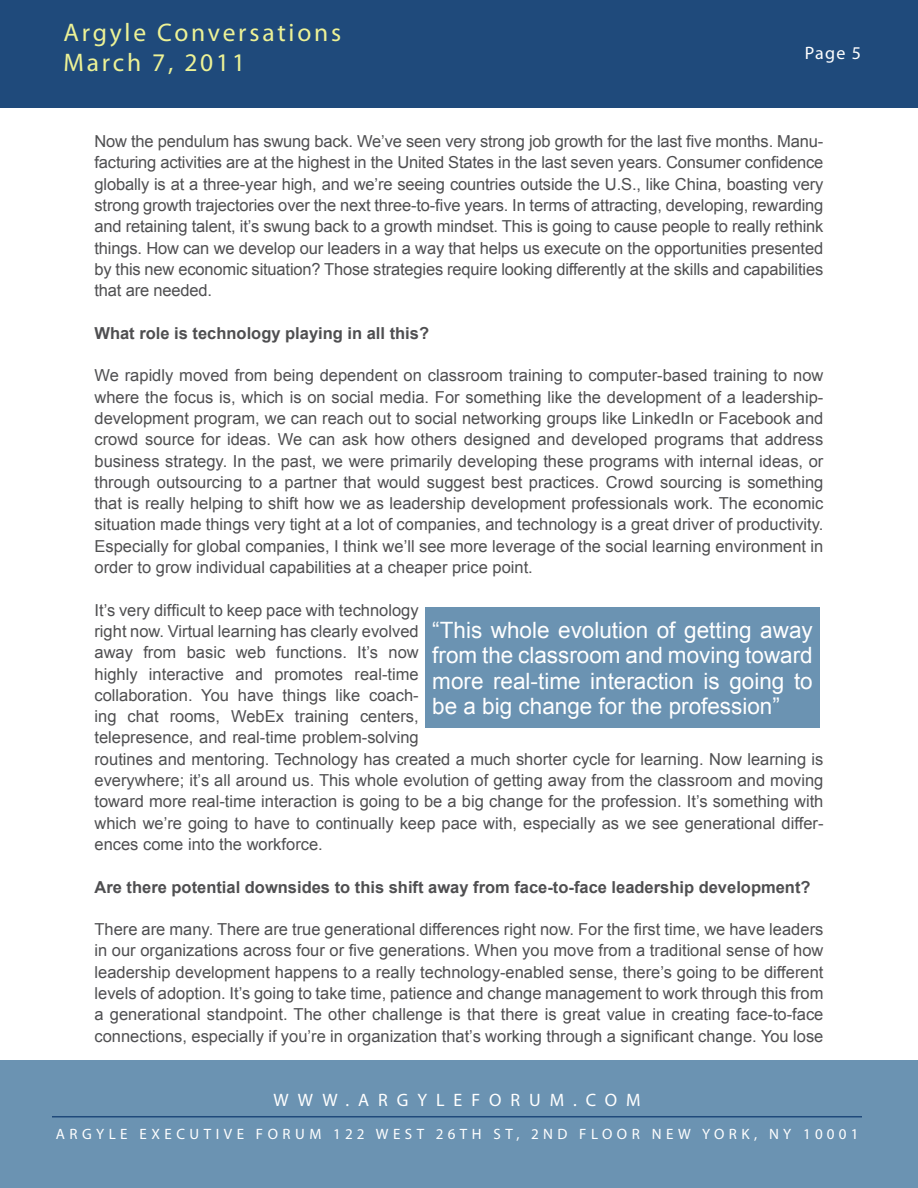
<style>
.page{position:relative;width:918px;height:1188px;background:#fff}
.page>*{position:absolute;margin:0;border:0;box-sizing:border-box;transform-origin:0 0}
.t1{font:25.5px/30.6px "Myriad Pro";letter-spacing:.11em;color:#edf296}
.t2{font:22.5px/25.5px "Arial";color:#fff;text-align:justify}
.t3{font:18px "Myriad Pro";letter-spacing:.5em;color:#fff}
.t4{font:16.5px/21.3px "Arial";color:#4f4f51;text-align:justify}
.t5{font:700 16.5px "Arial";color:#4f4f51}
.t6{font:15px "Myriad Pro";letter-spacing:.3em;color:#fff}
</style>
<div class="page">
<div style="left:0;top:1060px;width:918px;height:128px;background:#6b93b2"></div>
<div style="left:0;top:0;width:918px;height:108px;background:#1f4a7b"></div>
<hr style="left:52px;top:1116px;width:810px;height:1px;background:#1f4a7b">
<div style="left:426px;top:608px;width:394px;height:120px;background:#6b93b2"></div>
<h1 class="t1" style="left:63px;top:16px;width:279px">ARGYLE CONVERSATIONS<br>MARCH 7, 2011</h1>
<p class="t3" style="left:805px;top:42px;width:58px">PAGE 5</p>
<p class="t4" style="left:94px;top:131px;width:730px">Now the pendulum has swung back. We’ve seen very strong job growth for the last five months. Manu&shy;facturing activities are at the highest in the United States in the last seven years. Consumer confidence globally is at a three-year high, and we’re seeing countries outside the U.S., like China, boasting very strong growth trajectories over the next three-to-five years. In terms of attracting, developing, rewarding and retaining talent, it’s swung back to a growth mindset. This is going to cause people to really rethink things. How can we develop our leaders in a way that helps us execute on the opportunities presented by this new economic situation? Those strategies require looking differently at the skills and capabilities that are needed.</p>
<p class="t5" style="left:94px;top:322px;width:336px">What role is technology playing in all this?</p>
<p class="t4" style="left:94px;top:365px;width:731px">We rapidly moved from being dependent on classroom training to computer-based training to now where the focus is, which is on social media. For something like the development of a leadership&shy;development program, we can reach out to social networking groups like LinkedIn or Facebook and crowd source for ideas. We can ask how others designed and developed programs that address business strategy. In the past, we were primarily developing these programs with internal ideas, or through outsourcing to a partner that would suggest best practices. Crowd sourcing is something that is really helping to shift how we as leadership development professionals work. The economic situation made things very tight at a lot of companies, and technology is a great driver of productivity.<br>Especially for global companies, I think we’ll see more leverage of the social learning environment in order to grow individual capabilities at a cheaper price point.</p>
<p class="t4" style="left:94px;top:599px;width:731px;text-align:left">It’s very difficult to keep pace with technology<br>right now. Virtual learning has clearly evolved<br>away from basic web functions. It’s now<br>highly interactive and promotes real-time<br>collaboration. You have things like coach-<br>ing chat rooms, WebEx training centers,<br>telepresence, and real-time problem-solving<br>routines and mentoring. Technology has created a much shorter cycle for learning. Now learning is everywhere; it’s all around us. This whole evolution of getting away from the classroom and moving toward more real-time interaction is going to be a big change for the profession. It’s something with which we’re going to have to continually keep pace with, especially as we see generational differ&shy;ences come into the workforce.</p>
<p class="t5" style="left:94px;top:876px;width:718px">Are there potential downsides to this shift away from face-to-face leadership development?</p>
<p class="t4" style="left:94px;top:919px;width:731px">There are many. There are true generational differences right now. For the first time, we have leaders in our organizations across four or five generations. When you move from a traditional sense of how leadership development happens to a really technology-enabled sense, there’s going to be different levels of adoption. It’s going to take time, patience and change management to work through this from a generational standpoint. The other challenge is that there is great value in creating face-to-face connections, especially if you’re in organization that’s working through a significant change. You lose</p>
<h2 class="t2" style="left:432px;top:617px;width:382px">“This whole evolution of getting away from the classroom and moving toward more real-time interaction is going to be a big change for the profession”</h2>
<p class="t3" style="left:273px;top:1089px;width:232px">WWW.AR GYL EFOR</p>
<p class="t3" style="left:529px;top:1089px;width:76px">UM.COM</p>
<p class="t6" style="left:56px;top:1125px;width:213px">AR GYL E E XEC UT IVE FOR</p>
<p class="t6" style="left:295px;top:1125px;width:121px">UM 122 WEST</p>
<p class="t6" style="left:436px;top:1125px;width:36px">26TH</p>
<p class="t6" style="left:494px;top:1125px;width:99px">ST, 2ND FLOOR</p>
<p class="t6" style="left:652px;top:1125px;width:63px">NEW YOR</p>
<p class="t6" style="left:741px;top:1125px;width:118px">K, NY 10001</p>
</div>
